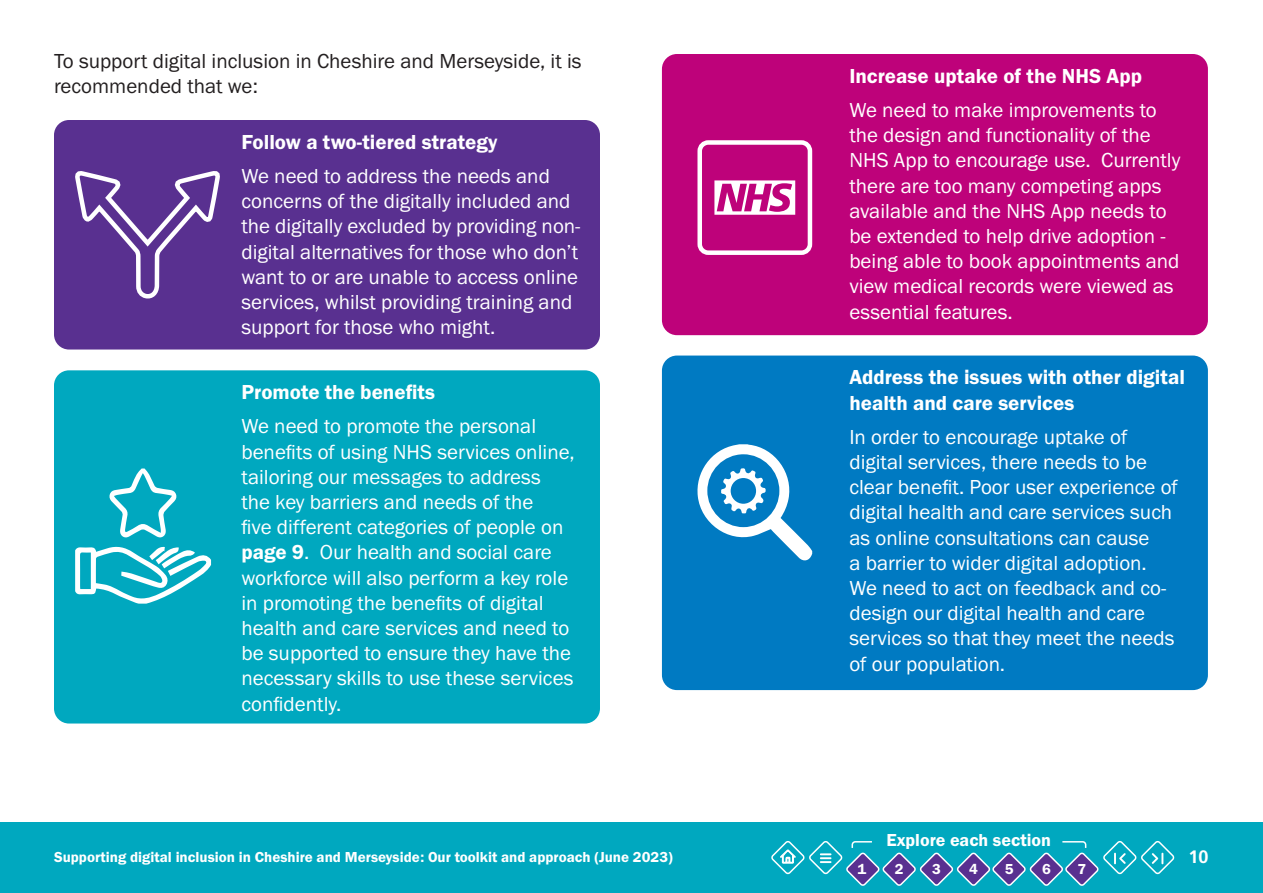
<style>
.page{position:relative;width:1263px;height:893px;background:#fff}
.page>*{position:absolute;margin:0;border:0;box-sizing:border-box;transform-origin:0 0}
.t1{font:21px/25.2px "Franklin Gothic URW Boo";color:#fff}
.t2{font:21px/25.2px "Franklin Gothic URW Dem";color:#fff}
.t3{font:21px/25.2px "Franklin Gothic URW Boo";color:#231f20}
.t4{font:18px "Franklin Gothic URW Dem";color:#fff}
.t5{font:700 18px "Frutiger LT Std";color:#fff}
.t6{font:15px "Franklin Gothic URW Dem";color:#fff}
.s1{font-family:"Franklin Gothic URW Dem"}
</style>
<div class="page">
<div style="left:0;top:823px;width:1263px;height:70px;background:#00a8bf"></div>
<div style="left:54px;top:120px;width:546px;height:230px;background:#593090;border-radius:15px"></div>
<div style="left:662px;top:54px;width:546px;height:281px;background:#be027a;border-radius:15px"></div>
<div style="left:662px;top:356px;width:546px;height:334px;background:#007ac2;border-radius:15px"></div>
<div style="left:54px;top:370px;width:546px;height:353px;background:#00a8bf;border-radius:15px"></div>
<svg style="left:72px;top:171px;width:150px;height:652px"></svg>
<svg style="left:109px;top:468px;width:68px;height:70px"></svg>
<svg style="left:75px;top:545px;width:136px;height:59px"></svg>
<div style="left:697px;top:140px;width:115px;height:115px;border:4px solid #fff;border-radius:9px"></div>
<svg style="left:714px;top:180px;width:81px;height:35px"></svg>
<svg style="left:697px;top:444px;width:115px;height:117px"></svg>
<svg style="left:771px;top:841px;width:404px;height:45px"></svg>
<p class="t3" style="left:54px;top:48px;width:529px">To support digital inclusion in Cheshire and Merseyside, it is recommended that we:</p>
<p class="t2" style="left:241px;top:129px;width:258px">Follow a two-tiered strategy</p>
<p class="t1" style="left:241px;top:163px;width:341px">We need to address the needs and concerns of the digitally included and the digitally excluded by providing non&shy;digital alternatives for those who don’t want to or are unable to access online services, whilst providing training and support for those who might.</p>
<p class="t2" style="left:241px;top:379px;width:195px">Promote the benefits</p>
<p class="t1" style="left:241px;top:413px;width:335px">We need to promote the personal benefits of using NHS services online, tailoring our messages to address the key barriers and needs of the<br>five different categories of people on <span class="s1">page 9</span>. Our health and social care workforce will also perform a key role in promoting the benefits of digital health and care services and need to be supported to ensure they have the necessary skills to use these services confidently.</p>
<p class="t6" style="left:54px;top:848px;width:620px">Supporting digital inclusion in Cheshire and Merseyside: Our toolkit and approach (June 2023)</p>
<p class="t2" style="left:849px;top:63px;width:294px">Increase uptake of the NHS App</p>
<p class="t1" style="left:849px;top:97px;width:333px">We need to make improvements to the design and functionality of the<br>NHS App to encourage use. Currently there are too many competing apps available and the NHS App needs to be extended to help drive adoption - being able to book appointments and view medical records were viewed as essential features.</p>
<p class="t2" style="left:849px;top:364px;width:337px">Address the issues with other digital health and care services</p>
<p class="t1" style="left:849px;top:424px;width:330px">In order to encourage uptake of digital services, there needs to be clear benefit. Poor user experience of digital health and care services such as online consultations can cause<br>a barrier to wider digital adoption.<br>We need to act on feedback and co&shy;design our digital health and care services so that they meet the needs of our population.</p>
<p class="t4" style="left:886px;top:829px;width:166px">Explore each section</p>
<p class="t6" style="left:857px;top:859px;width:10px">1</p>
<p class="t6" style="left:895px;top:859px;width:10px">2</p>
<p class="t6" style="left:932px;top:859px;width:10px">3</p>
<p class="t6" style="left:969px;top:859px;width:10px">4</p>
<p class="t6" style="left:1005px;top:859px;width:10px">5</p>
<p class="t6" style="left:1042px;top:859px;width:10px">6</p>
<p class="t6" style="left:1077px;top:859px;width:10px">7</p>
<p class="t5" style="left:1188px;top:847px;width:22px">10</p>
</div>
